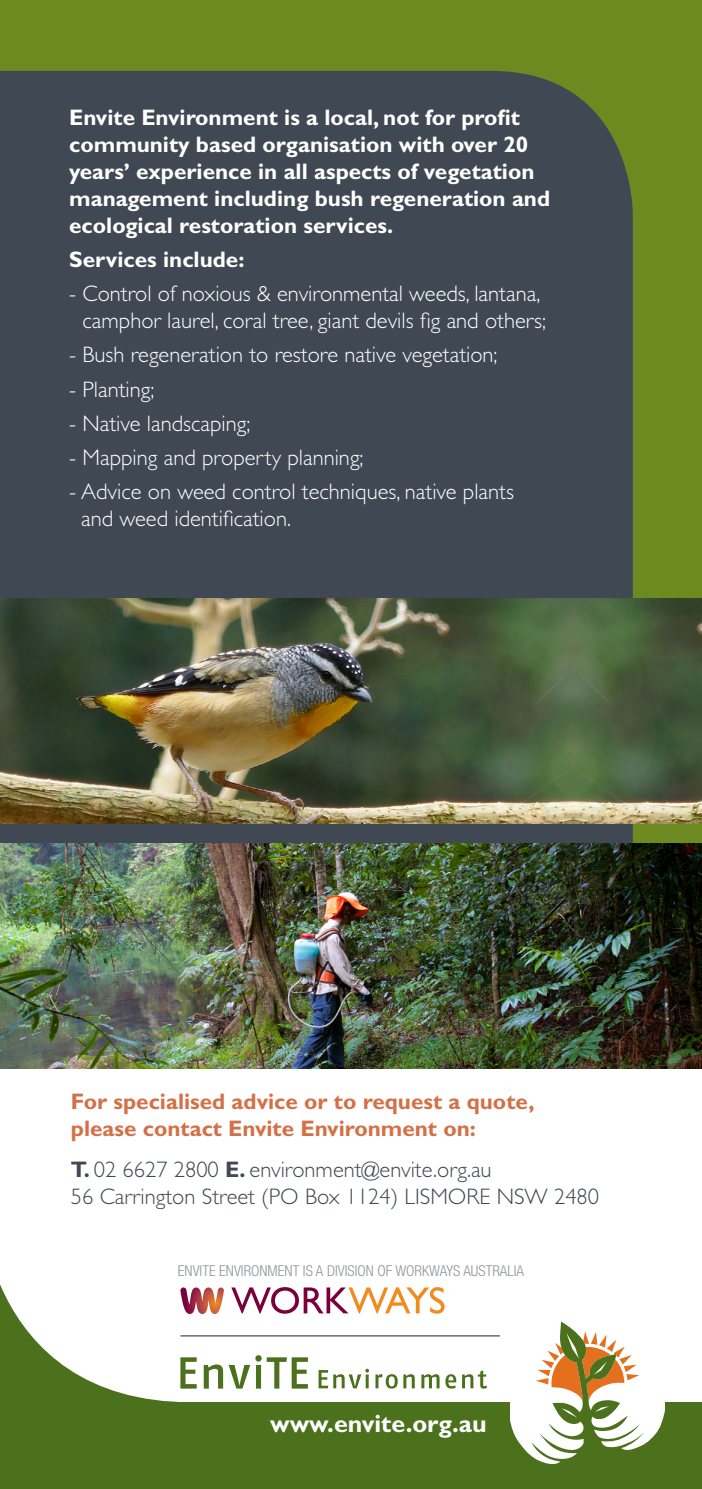
<style>
.page{position:relative;width:702px;height:1489px;background:#fff}
.page>*{position:absolute;margin:0;border:0;box-sizing:border-box;transform-origin:0 0}
.t1{font:700 25px "Gill Sans";color:#fff}
.t2{font:300 22.5px/27px "Gill Sans";color:#fff;text-align:center}
.t3{font:700 22.5px/27px "Gill Sans";color:#fff}
.t4{font:300 22.5px/27px "Gill Sans";color:#404853}
.t5{font:700 22.5px/27px "Gill Sans";color:#d47047}
.t6{font:300 condensed 15px "Helvetica Neue";color:#939598}
.s1{font-weight:700}
</style>
<div class="page">
<div style="left:0;top:1189px;width:702px;height:299px;background:#4b711c"></div>
<div style="left:0;top:1068px;width:702px;height:333px;background:#fff"></div>
<svg style="left:503px;top:1321px;width:170px;height:144px"></svg>
<div style="left:60px;top:1401px;width:450px;height:87px;background:#4b711c"></div>
<div style="left:665px;top:1401px;width:37px;height:87px;background:#4b711c"></div>
<svg style="left:180px;top:1357px;width:17px;height:31px"></svg>
<svg style="left:204px;top:1364px;width:46px;height:24px"></svg>
<svg style="left:255px;top:1354px;width:7px;height:7px"></svg>
<div style="left:256px;top:1364px;width:5px;height:24px;background:#4b711c"></div>
<svg style="left:267px;top:1357px;width:41px;height:31px"></svg>
<svg style="left:318px;top:1368px;width:51px;height:20px"></svg>
<hr style="left:365px;top:1374px;width:3px;height:14px;background:#4b711c">
<svg style="left:375px;top:1373px;width:22px;height:15px"></svg>
<svg style="left:403px;top:1373px;width:11px;height:15px"></svg>
<svg style="left:421px;top:1373px;width:18px;height:15px"></svg>
<svg style="left:445px;top:1373px;width:11px;height:15px"></svg>
<svg style="left:462px;top:1370px;width:24px;height:18px"></svg>
<div style="left:0;top:0;width:702px;height:854px;background:#6c8a1f"></div>
<div style="left:0;top:71px;width:632px;height:772px;background:#404853"></div>
<img style="left:0;top:598px;width:702px;height:225px">
<svg style="left:180px;top:1287px;width:44px;height:26px"></svg>
<svg style="left:231px;top:1286px;width:213px;height:27px"></svg>
<hr style="left:180px;top:1335px;width:320px;height:1px;background:#231f20">
<img style="left:0;top:843px;width:702px;height:225px">
<p class="t3" style="left:69px;top:104px;width:482px">Envite Environment is a local, not for profit community based organisation with over 20 years’ experience in all aspects of vegetation management including bush regeneration and ecological restoration services.</p>
<p class="t3" style="left:69px;top:246px;width:177px">Services include:</p>
<p class="t2" style="left:69px;top:280px;width:478px">- Control of noxious &amp; environmental weeds, lantana, camphor laurel, coral tree, giant devils fig and others;</p>
<p class="t2" style="left:69px;top:342px;width:430px">- Bush regeneration to restore native vegetation;</p>
<p class="t2" style="left:69px;top:376px;width:87px">- Planting;</p>
<p class="t2" style="left:69px;top:410px;width:183px">- Native landscaping;</p>
<p class="t2" style="left:69px;top:444px;width:296px">- Mapping and property planning;</p>
<p class="t2" style="left:81px;top:478px;width:434px;text-align:left;text-indent:-12px">- Advice on weed control techniques, native plants and weed identification.</p>
<p class="t5" style="left:71px;top:1087px;width:465px">For specialised advice or to request a quote, please contact Envite Environment on:</p>
<p class="t4" style="left:71px;top:1156px;width:529px"><span class="s1">T.</span> 02 6627 2800 <span class="s1">E.</span> environment@envite.org.au<br>56 Carrington Street (PO Box 1124) LISMORE NSW 2480</p>
<p class="t6" style="left:178px;top:1261px;width:347px">ENVITE ENVIRONMENT IS A DIVISION OF WORKWAYS AUSTRALIA</p>
<p class="t1" style="left:270px;top:1408px;width:218px">www.envite.org.au</p>
</div>
